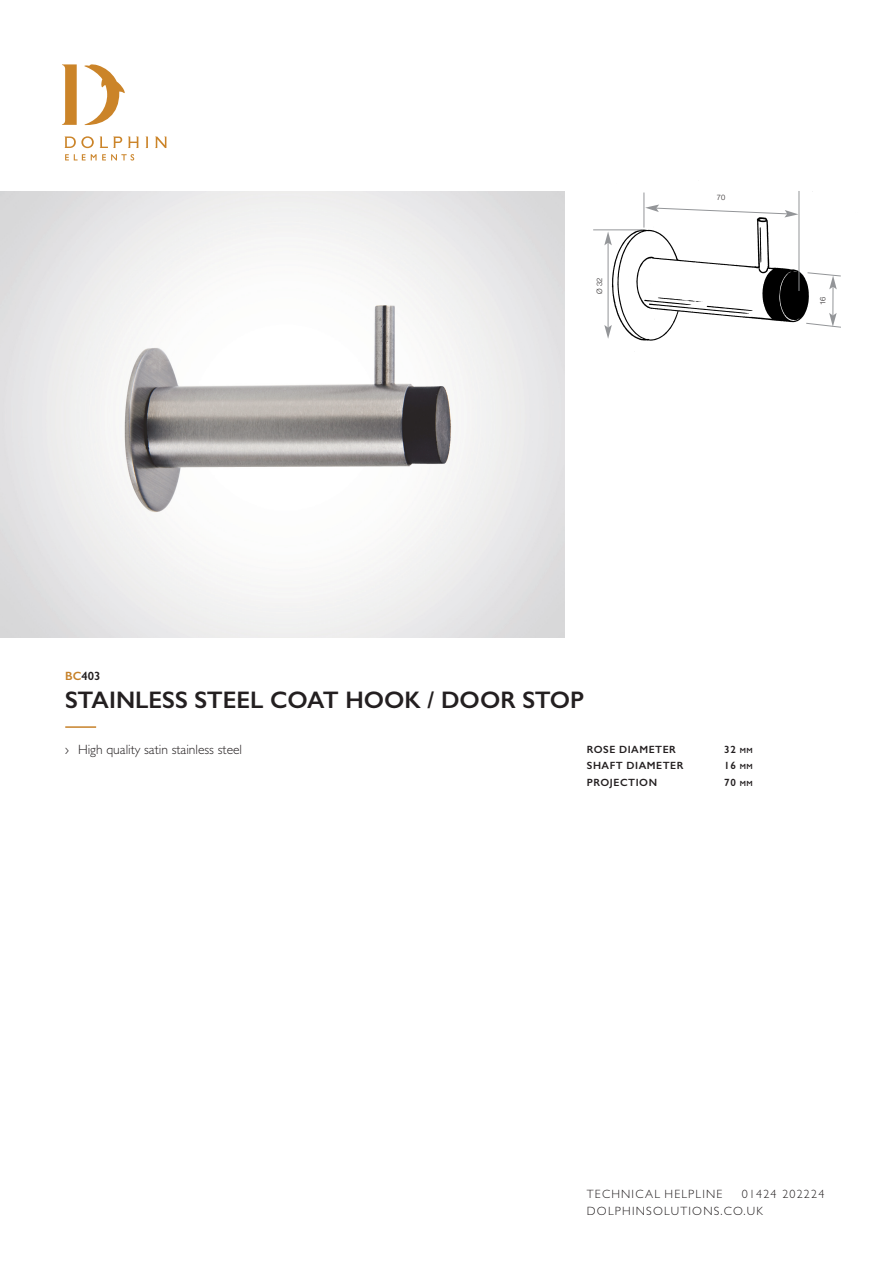
<style>
.page{position:relative;width:893px;height:1263px;background:#fff}
.page>*{position:absolute;margin:0;border:0;box-sizing:border-box;transform-origin:0 0}
.t1{font:600 24px "Gill Sans";color:#231f20}
.t2{font:300 13.5px "Gill Sans";color:#231f20}
.t3{font:300 12px/16.5px "Gill Sans";letter-spacing:.1em;color:#231f20}
.t4{font:600 12px "Gill Sans";color:#231f20}
.t5{font:600 10.5px "Gill Sans";letter-spacing:.05em;color:#231f20}
.t6{font:300 7.5px "Helvetica Neue";color:#231f20}
.s1{color:#c68129}
.s2{font-size:7.5px}
</style>
<div class="page">
<img style="left:0;top:191px;width:564px;height:447px">
<svg style="left:65px;top:154px;width:69px;height:7px"></svg>
<svg style="left:62px;top:64px;width:63px;height:61px"></svg>
<svg style="left:64px;top:136px;width:30px;height:12px"></svg>
<svg style="left:100px;top:137px;width:22px;height:11px"></svg>
<svg style="left:128px;top:137px;width:10px;height:11px"></svg>
<svg style="left:145px;top:137px;width:3px;height:11px"></svg>
<svg style="left:155px;top:137px;width:11px;height:11px"></svg>
<hr style="left:65px;top:726px;width:31px;height:2px;background:#c68129">
<img style="left:593px;top:191px;width:220px;height:150px">
<hr style="left:798px;top:191px;width:1px;height:100px;background:#939598">
<hr style="left:643px;top:193px;width:1px;height:35px;background:#939598">
<hr style="left:593px;top:230px;width:50px;height:1px;background:#939598">
<svg style="left:805px;top:272px;width:36px;height:56px"></svg>
<hr style="left:608px;top:243px;width:1px;height:85px;background:#939598">
<svg style="left:604px;top:325px;width:8px;height:14px"></svg>
<svg style="left:604px;top:232px;width:8px;height:13px"></svg>
<svg style="left:645px;top:205px;width:153px;height:12px"></svg>
<p class="t6" style="left:597px;top:294px;width:17px;rotate:-90deg">Ø 32</p>
<p class="t6" style="left:717px;top:194px;width:10px">70</p>
<p class="t6" style="left:820px;top:305px;width:10px;rotate:-90deg">16</p>
<p class="t4" style="left:65px;top:669px;width:37px"><span class="s1">BC</span>403</p>
<h1 class="t1" style="left:65px;top:686px;width:520px">STAINLESS STEEL COAT HOOK / DOOR STOP</h1>
<p class="t2" style="left:65px;top:745px;width:178px">› High quality satin stainless steel</p>
<p class="t5" style="left:587px;top:743px;width:91px">ROSE DIAMETER</p>
<p class="t5" style="left:724px;top:743px;width:30px">32 <span class="s2">MM</span></p>
<p class="t5" style="left:587px;top:760px;width:98px">SHAFT DIAMETER</p>
<p class="t5" style="left:724px;top:760px;width:30px">16 <span class="s2">MM</span></p>
<p class="t5" style="left:587px;top:776px;width:72px">PROJECTION</p>
<p class="t5" style="left:724px;top:776px;width:30px">70 <span class="s2">MM</span></p>
<p class="t3" style="left:587px;top:1187px;width:137px">TECHNICAL HELPLINE</p>
<p class="t3" style="left:587px;top:1187px;width:239px;text-indent:155px">01424 202224<br>DOLPHINSOLUTIONS.CO.UK</p>
</div>
